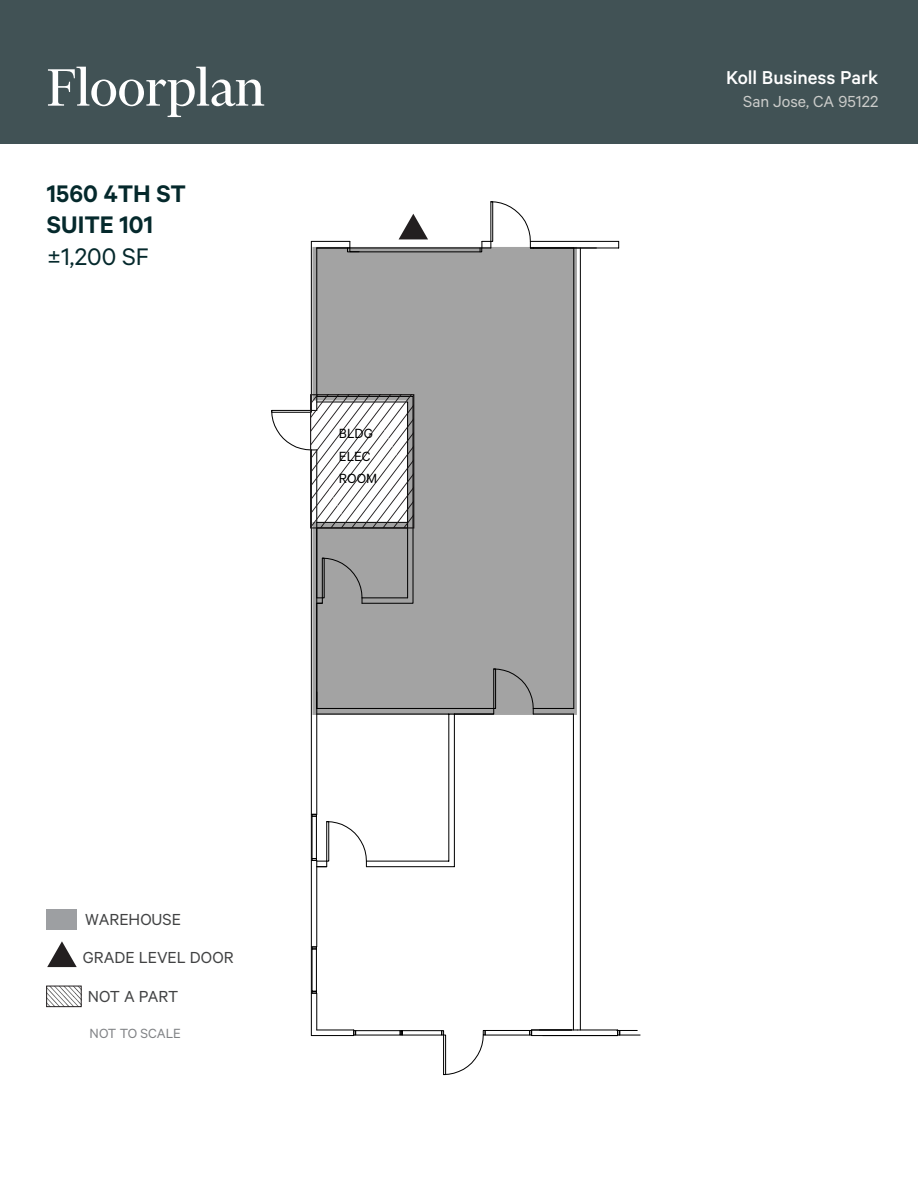
<style>
.page{position:relative;width:918px;height:1188px;background:#415255}
.page>*{position:absolute;margin:0;border:0;box-sizing:border-box;transform-origin:0 0}
.Heading_Small{font:60px "Financier Display";color:#fff}
.t1{font:600 27px "Calibre";color:#05292c}
.t2{font:27px "Calibre";color:#05292c}
.t3{font:500 21px "Calibre";color:#fff}
.t4{font:18px "Calibre";color:#414243}
.t5{font:18px "Calibre";color:#cbccca}
.Copy_FutBk_black_10_12{font:15px "Calibre";color:#000}
.Copy_FutBk_black_10_12-2{font:15px "Calibre";color:#808285}
</style>
<div class="page">
<div style="left:0;top:145px;width:918px;height:1043px;background:#fff"></div>
<hr style="left:530px;top:247px;width:89px;height:1px;background:#000">
<hr style="left:530px;top:241px;width:89px;height:1px;background:#000">
<hr style="left:311px;top:241px;width:39px;height:1px;background:#000">
<hr style="left:317px;top:1029px;width:37px;height:1px;background:#000">
<hr style="left:311px;top:1035px;width:43px;height:1px;background:#000">
<svg style="left:530px;top:1029px;width:110px;height:8px"></svg>
<div style="left:485px;top:1030px;width:45px;height:6px;border:1px solid #000"></div>
<svg style="left:401px;top:1030px;width:85px;height:46px"></svg>
<div style="left:355px;top:1030px;width:46px;height:6px;border:1px solid #000"></div>
<svg style="left:353px;top:1030px;width:3px;height:6px"></svg>
<hr style="left:311px;top:450px;width:1px;height:586px;background:#000">
<hr style="left:311px;top:241px;width:1px;height:169px;background:#000">
<svg style="left:310px;top:991px;width:8px;height:40px"></svg>
<div style="left:312px;top:948px;width:5px;height:44px;border:1px solid #000"></div>
<hr style="left:316px;top:450px;width:1px;height:364px;background:#000">
<hr style="left:366px;top:866px;width:88px;height:1px;background:#000">
<hr style="left:448px;top:714px;width:1px;height:147px;background:#000">
<hr style="left:454px;top:714px;width:1px;height:153px;background:#000">
<hr style="left:366px;top:861px;width:83px;height:1px;background:#000">
<svg style="left:310px;top:814px;width:57px;height:135px"></svg>
<div style="left:326px;top:821px;width:3px;height:41px;border:1px solid #000"></div>
<hr style="left:580px;top:248px;width:1px;height:782px;background:#000">
<hr style="left:573px;top:714px;width:1px;height:316px;background:#000">
<svg style="left:316px;top:240px;width:35px;height:7px"></svg>
<svg style="left:481px;top:201px;width:94px;height:46px"></svg>
<div style="left:490px;top:201px;width:3px;height:41px;border:1px solid #000"></div>
<svg style="left:271px;top:409px;width:41px;height:300px"></svg>
<div style="left:271px;top:410px;width:41px;height:3px;border:1px solid #000"></div>
<div style="left:46px;top:909px;width:31px;height:21px;background:#9d9fa2"></div>
<svg style="left:47px;top:941px;width:30px;height:26px"></svg>
<svg style="left:312px;top:247px;width:265px;height:468px;background:#a4a4a4"></svg>
<svg style="left:399px;top:214px;width:29px;height:25px"></svg>
<img style="left:48px;top:988px;width:32px;height:17px">
<div style="left:46px;top:986px;width:36px;height:21px;border:1px solid #231f20"></div>
<p class="Heading_Small" style="left:47px;top:56px;width:219px">Floorplan</p>
<p class="t1" style="left:47px;top:178px;width:141px">1560 4TH ST</p>
<p class="t1" style="left:47px;top:209px;width:108px">SUITE 101</p>
<p class="t2" style="left:47px;top:241px;width:104px">±1,200 SF</p>
<p class="Copy_FutBk_black_10_12" style="left:339px;top:425px;width:35px">BLDG</p>
<p class="Copy_FutBk_black_10_12" style="left:339px;top:447px;width:33px">ELEC</p>
<p class="Copy_FutBk_black_10_12" style="left:339px;top:470px;width:40px">ROOM</p>
<p class="t4" style="left:85px;top:909px;width:97px">WAREHOUSE</p>
<p class="t4" style="left:83px;top:947px;width:152px">GRADE LEVEL DOOR</p>
<p class="t4" style="left:88px;top:986px;width:92px">NOT A PART</p>
<p class="Copy_FutBk_black_10_12-2" style="left:90px;top:1025px;width:93px">NOT TO SCALE</p>
<p class="t3" style="left:726px;top:66px;width:154px">Koll Business Park</p>
<p class="t5" style="left:743px;top:91px;width:137px">San Jose, CA 95122</p>
</div>
